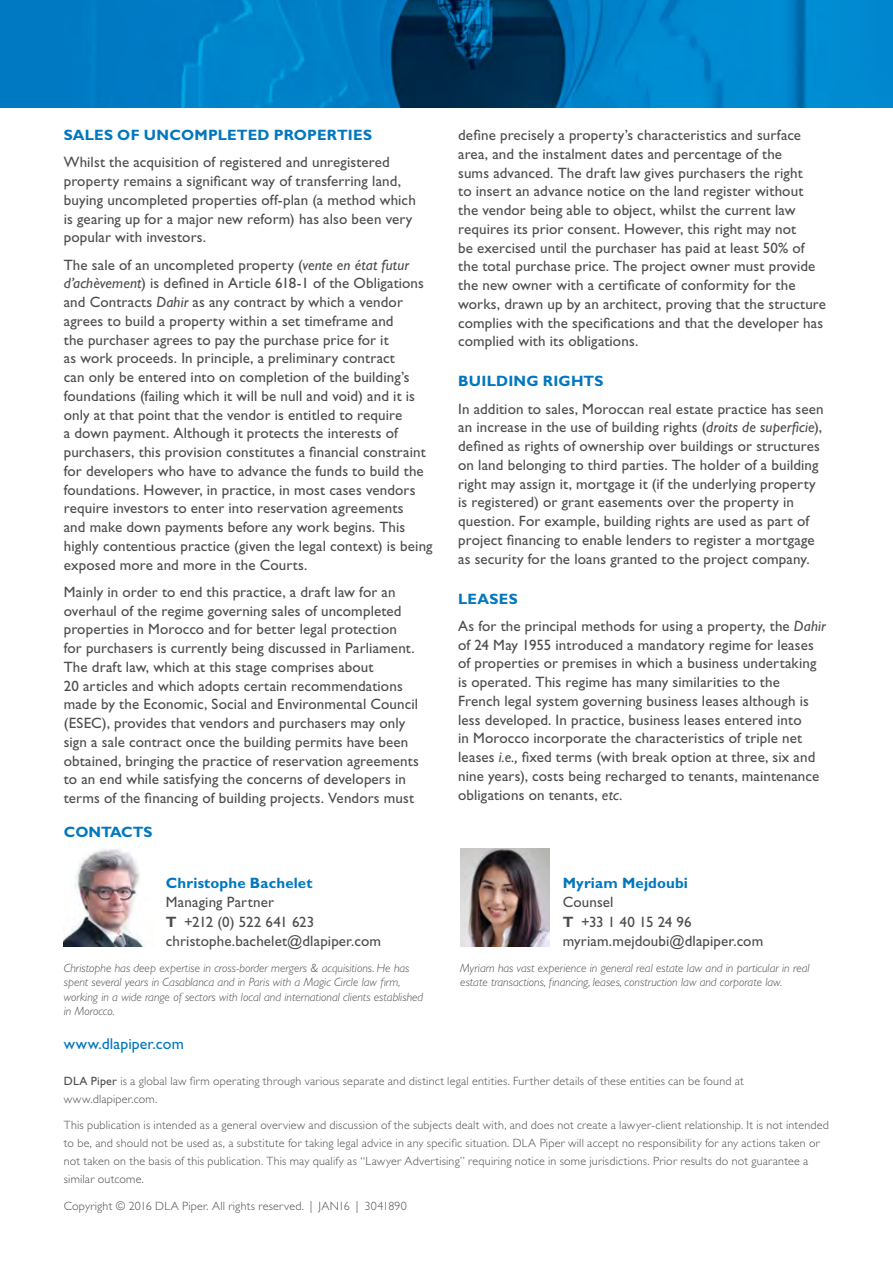
<style>
.page{position:relative;width:893px;height:1263px;background:#fff}
.page>*{position:absolute;margin:0;border:0;box-sizing:border-box;transform-origin:0 0}
.t1{font:15.75px "Gill Sans Std";letter-spacing:.01em;color:#0077be}
.t2{font:15px/18.8px "Gill Sans Std";letter-spacing:.01em;color:#4d4d4f}
.t3{font:700 15px "Gill Sans Std";letter-spacing:.015em;color:#0077be}
.t4{font:300 12px/18px "Gill Sans Std";letter-spacing:.02em;color:#4d4d4f}
.t5{font:italic 300 12px/14.4px "Gill Sans Std";color:#4d4d4f}
.s1{font-style:italic}
.s2{font-weight:700}
.s3{font-weight:700;color:#0077be}
.s4{font-weight:400}
</style>
<div class="page">
<img style="left:0;top:0;width:893px;height:107px">
<img style="left:64px;top:849px;width:82px;height:97px">
<img style="left:460px;top:848px;width:90px;height:98px">
<p class="t3" style="left:64px;top:126px;width:310px">SALES OF UNCOMPLETED PROPERTIES</p>
<p class="t2" style="left:64px;top:153px;width:354px">Whilst the acquisition of registered and unregistered property remains a significant way of transferring land, buying uncompleted properties off-plan (a method which is gearing up for a major new reform) has also been very popular with investors.</p>
<p class="t2" style="left:64px;top:255px;width:370px">The sale of an uncompleted property (<span class="s1">vente en état futur d’achèvement</span>) is defined in Article 618-1 of the Obligations and Contracts <span class="s1">Dahir</span> as any contract by which a vendor agrees to build a property within a set timeframe and<br>the purchaser agrees to pay the purchase price for it<br>as work proceeds. In principle, a preliminary contract<br>can only be entered into on completion of the building’s foundations (failing which it will be null and void) and it is only at that point that the vendor is entitled to require<br>a down payment. Although it protects the interests of purchasers, this provision constitutes a financial constraint for developers who have to advance the funds to build the foundations. However, in practice, in most cases vendors require investors to enter into reservation agreements<br>and make down payments before any work begins. This highly contentious practice (given the legal context) is being exposed more and more in the Courts.</p>
<p class="t2" style="left:64px;top:582px;width:357px">Mainly in order to end this practice, a draft law for an overhaul of the regime governing sales of uncompleted properties in Morocco and for better legal protection<br>for purchasers is currently being discussed in Parliament.<br>The draft law, which at this stage comprises about<br>20 articles and which adopts certain recommendations made by the Economic, Social and Environmental Council (ESEC), provides that vendors and purchasers may only sign a sale contract once the building permits have been obtained, bringing the practice of reservation agreements to an end while satisfying the concerns of developers in terms of the financing of building projects. Vendors must</p>
<p class="t3" style="left:64px;top:823px;width:13px">CON</p>
<p class="t3" style="left:101px;top:823px;width:52px">TACTS</p>
<p class="t3" style="left:166px;top:874px;width:148px">CHRISTOPHE BACHELET</p>
<p class="t2" style="left:166px;top:892px;width:217px;line-height:19.5px">Managing Partner<br><span class="s2">T</span> +212 (0) 522 641 623 christophe.bachelet@dlapiper.com</p>
<p class="t5" style="left:64px;top:961px;width:361px">Christophe has deep expertise in cross-border mergers &amp; acquisitions. He has spent several years in Casablanca and in Paris with a Magic Circle law firm, working in a wide range of sectors with local and international clients established in Morocco.</p>
<p class="t1" style="left:64px;top:1035px;width:122px">www.dlapiper.com</p>
<p class="t2" style="left:458px;top:126px;width:369px">define precisely a property’s characteristics and surface area, and the instalment dates and percentage of the<br>sums advanced. The draft law gives purchasers the right<br>to insert an advance notice on the land register without the vendor being able to object, whilst the current law requires its prior consent. However, this right may not<br>be exercised until the purchaser has paid at least 50% of the total purchase price. The project owner must provide the new owner with a certificate of conformity for the works, drawn up by an architect, proving that the structure complies with the specifications and that the developer has complied with its obligations.</p>
<p class="t3" style="left:458px;top:372px;width:147px">BUILDING RIGHTS</p>
<p class="t2" style="left:458px;top:399px;width:367px">In addition to sales, Moroccan real estate practice has seen an increase in the use of building rights (<span class="s1">droits de superficie</span>), defined as rights of ownership over buildings or structures on land belonging to third parties. The holder of a building right may assign it, mortgage it (if the underlying property is registered) or grant easements over the property in question. For example, building rights are used as part of project financing to enable lenders to register a mortgage as security for the loans granted to the project company.</p>
<p class="t2" style="left:458px;top:585px;width:369px;line-height:27.3px"><span class="s3">LEASES<br></span>As for the principal methods for using a property, the <span class="s1">Dahir</span></p>
<p class="t2" style="left:458px;top:635px;width:363px">of 24 May 1955 introduced a mandatory regime for leases of properties or premises in which a business undertaking is operated. This regime has many similarities to the French legal system governing business leases although is less developed. In practice, business leases entered into<br>in Morocco incorporate the characteristics of triple net leases <span class="s1">i.e.,</span> fixed terms (with break option at three, six and nine years), costs being recharged to tenants, maintenance obligations on tenants, <span class="s1">etc</span>.</p>
<p class="t3" style="left:563px;top:874px;width:127px">MYRIAM M EJDOUBI</p>
<p class="t2" style="left:563px;top:892px;width:202px;line-height:19.5px">Counsel<br><span class="s2">T</span> +33 1 40 15 24 96 myriam.mejdoubi@dlapiper.com</p>
<p class="t5" style="left:460px;top:961px;width:351px">Myriam has vast experience in general real estate law and in particular in real estate transactions, financing, leases, construction law and corporate law.</p>
<p class="t4" style="left:64px;top:1072px;width:682px"><span class="s4">DLA Piper</span> is a global law firm operating through various separate and distinct legal entities. Further details of these entities can be found at www.dlapiper.com.</p>
<p class="t4" style="left:64px;top:1116px;width:767px">This publication is intended as a general overview and discussion of the subjects dealt with, and does not create a lawyer-client relationship. It is not intended to be, and should not be used as, a substitute for taking legal advice in any specific situation. DLA Piper will accept no responsibility for any actions taken or not taken on the basis of this publication. This may qualify as “Lawyer Advertising” requiring notice in some jurisdictions. Prior results do not guarantee a similar outcome.</p>
<p class="t4" style="left:64px;top:1197px;width:345px">Copyright © 2016 DLA Piper. All rights reserved. | JAN16 | 3041890</p>
</div>
